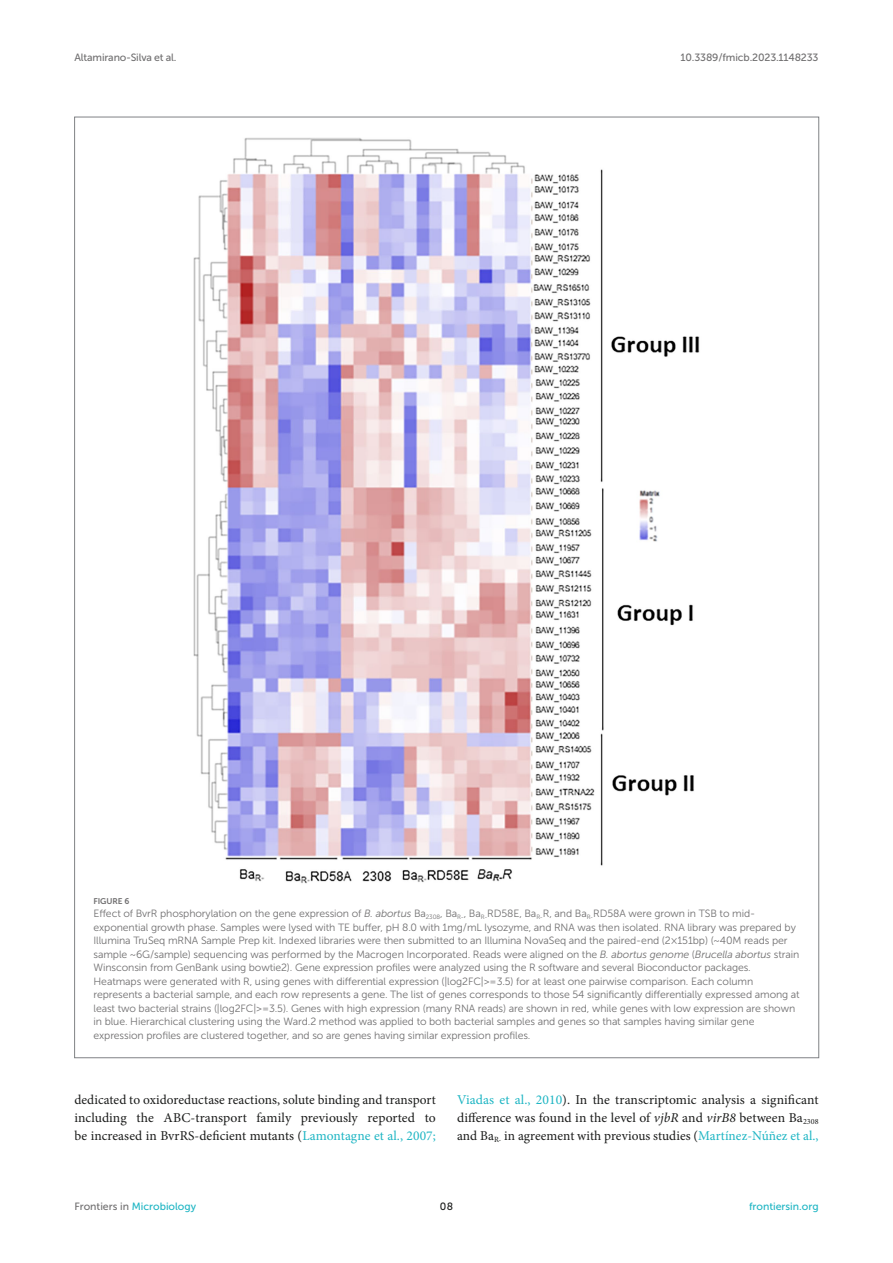
<style>
.page{position:relative;width:893px;height:1263px;background:#fff}
.page>*{position:absolute;margin:0;border:0;box-sizing:border-box;transform-origin:0 0}
.TEXT_FLUSH{font:13.5px/18px "Minion Pro";letter-spacing:.005em;color:#1b1c1b;text-align:justify}
.FIG_LEG{font:10.5px/13.5px "Museo Sans 300";letter-spacing:-.01em;color:#706f70}
.t1{font:10.5px "Museo Sans 500";letter-spacing:-.015em;color:#706f70}
.t2{font:10.5px "Museo Sans 500";color:#1db5c3}
.t3{font:10.5px "Museo Sans 500";color:#1b1c1b}
.FIG_HD{font:8.25px "Museo Sans 700";letter-spacing:-.01em;color:#706f70}
.s1{font-style:italic}
.s2{color:#1db5c3}
.s3{color:#706f70}
</style>
<div class="page">
<img style="left:193px;top:137px;width:507px;height:747px">
<p class="t1" style="left:74px;top:51px;width:104px">Altamirano-Silva et al.</p>
<p class="t1" style="left:681px;top:51px;width:139px">10.3389/fmicb.2023.1148233</p>
<p class="FIG_HD" style="left:94px;top:896px;width:37px">FIGURE 6</p>
<p class="FIG_LEG" style="left:94px;top:907px;width:708px">Effect of BvrR phosphorylation on the gene expression of <span class="s1">B. abortus</span> Ba<sub>2308</sub>, Ba<sub>R-</sub>, Ba<sub>R-</sub>RD58E, Ba<sub>R-</sub>R, and Ba<sub>R-</sub>RD58A were grown in TSB to mid&shy;exponential growth phase. Samples were lysed with TE buffer, pH 8.0 with 1 mg/mL lysozyme, and RNA was then isolated. RNA library was prepared by Illumina TruSeq mRNA Sample Prep kit. Indexed libraries were then submitted to an Illumina NovaSeq and the paired-end (2 × 151 bp) (~40 M reads per sample ~6G/sample) sequencing was performed by the Macrogen Incorporated. Reads were aligned on the <span class="s1">B. abortus genome</span> (<span class="s1">Brucella abortus</span> strain Winsconsin from GenBank using bowtie2). Gene expression profiles were analyzed using the R software and several Bioconductor packages.<br>Heatmaps were generated with R, using genes with differential expression (|log2FC| &gt; = 3.5) for at least one pairwise comparison. Each column represents a bacterial sample, and each row represents a gene. The list of genes corresponds to those 54 significantly differentially expressed among at least two bacterial strains (|log2FC| &gt; = 3.5). Genes with high expression (many RNA reads) are shown in red, while genes with low expression are shown in blue. Hierarchical clustering using the Ward.2 method was applied to both bacterial samples and genes so that samples having similar gene expression profiles are clustered together, and so are genes having similar expression profiles.</p>
<p class="TEXT_FLUSH" style="left:74px;top:1091px;width:363px">dedicated to oxidoreductase reactions, solute binding and transport including the ABC-transport family previously reported to be increased in BvrRS-deficient mutants (<span class="s2">Lamontagne et al., 2007;</span></p>
<p class="TEXT_FLUSH" style="left:457px;top:1091px;width:363px"><span class="s2">Viadas et al., 2010</span>). In the transcriptomic analysis a significant difference was found in the level of <span class="s1">vjbR</span> and <span class="s1">virB8</span> between Ba<sub>2308 </sub>and Ba<sub>R-</sub> in agreement with previous studies (<span class="s2">Martínez-Núñez et al.,</span></p>
<p class="t2" style="left:74px;top:1200px;width:123px"><span class="s3">Frontiers in</span> Microbiology</p>
<p class="t3" style="left:440px;top:1200px;width:15px">08</p>
<p class="t2" style="left:749px;top:1200px;width:71px">frontiersin.org</p>
</div>
